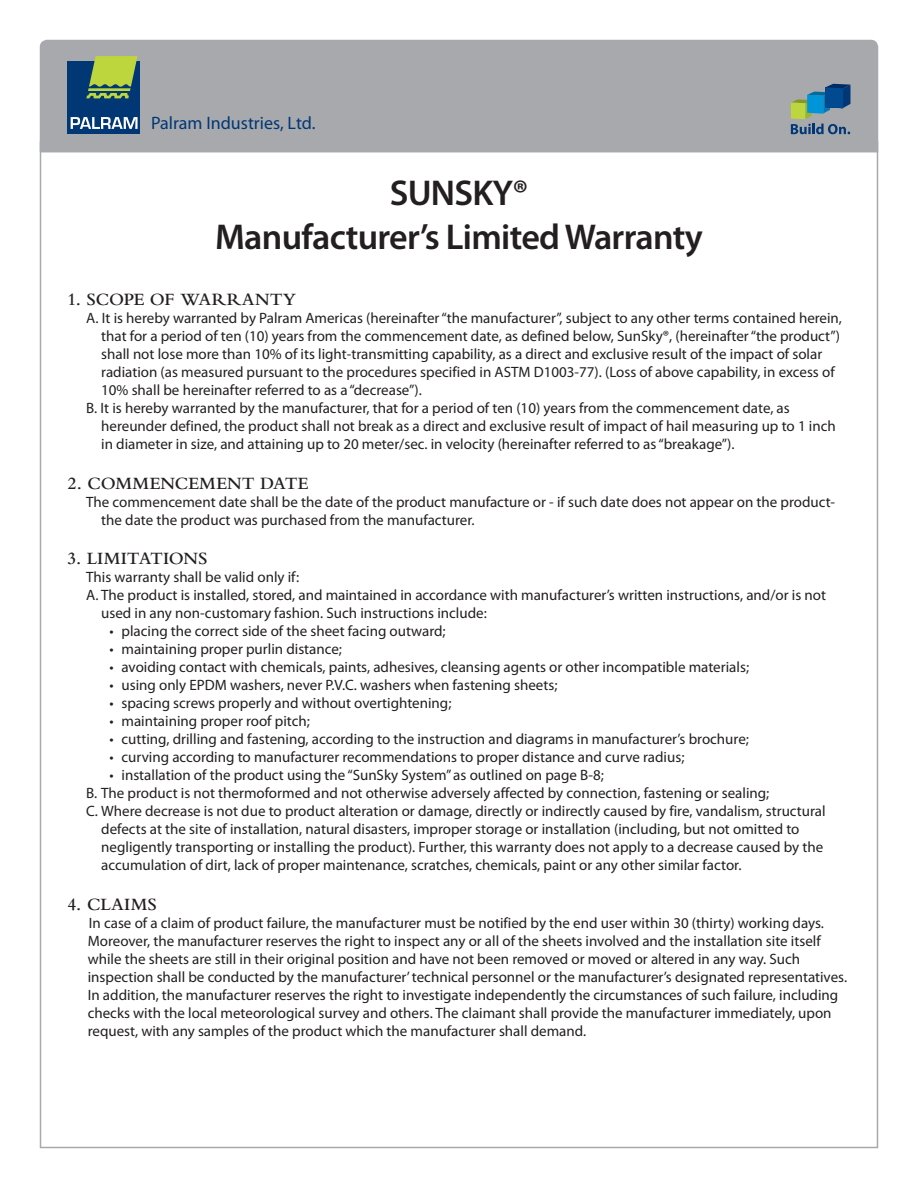
<style>
.page{position:relative;width:918px;height:1188px;background:#fff}
.page>*{position:absolute;margin:0;border:0;box-sizing:border-box;transform-origin:0 0}
.t1{font:600 36px/43.2px "Myriad Pro";letter-spacing:-.02em;color:#231f20;text-align:center}
.t2{font:18px "Bembo Semibold SC800";letter-spacing:.01em;color:#231f20}
.t3{font:18px "Myriad Pro";color:#013775}
.t4{font:15px/18px "Myriad Pro";color:#231f20}
</style>
<div class="page">
<div style="left:39px;top:39px;width:840px;height:115px;background:#a8a9ad"></div>
<div style="left:68px;top:61px;width:72px;height:73px;background:#013775"></div>
<svg style="left:71px;top:117px;width:67px;height:12px"></svg>
<svg style="left:86px;top:56px;width:52px;height:42px"></svg>
<svg style="left:791px;top:84px;width:59px;height:50px;background:#628997"></svg>
<p class="t3" style="left:151px;top:116px;width:166px">Palram Industries, Ltd.</p>
<h1 class="t1" style="left:215px;top:175px;width:489px">SUNSKY®<br>Manufacturer’s Limited Warranty</h1>
<p class="t2" style="left:67px;top:294px;width:230px">1. SCOPE OF WARRANTY</p>
<p class="t4" style="left:86px;top:310px;width:757px">A. It is hereby warranted by Palram Americas (hereinafter “the manufacturer”, subject to any other terms contained herein,</p>
<p class="t4" style="left:101px;top:328px;width:740px">that for a period of ten (10) years from the commencement date, as defined below, SunSky®, (hereinafter “the product”)</p>
<p class="t4" style="left:101px;top:346px;width:723px">shall not lose more than 10% of its light-transmitting capability, as a direct and exclusive result of the impact of solar</p>
<p class="t4" style="left:101px;top:364px;width:735px">radiation (as measured pursuant to the procedures specified in ASTM D1003-77). (Loss of above capability, in excess of</p>
<p class="t4" style="left:101px;top:382px;width:322px">10% shall be hereinafter referred to as a “decrease”).</p>
<p class="t4" style="left:86px;top:400px;width:705px">B. It is hereby warranted by the manufacturer, that for a period of ten (10) years from the commencement date, as</p>
<p class="t4" style="left:101px;top:418px;width:736px">hereunder defined, the product shall not break as a direct and exclusive result of impact of hail measuring up to 1 inch</p>
<p class="t4" style="left:101px;top:436px;width:635px">in diameter in size, and attaining up to 20 meter/sec. in velocity (hereinafter referred to as “breakage”).</p>
<p class="t2" style="left:67px;top:477px;width:242px">2. COMMENCEMENT DATE</p>
<p class="t4" style="left:101px;top:494px;width:736px;text-indent:-15px">The commencement date shall be the date of the product manufacture or - if such date does not appear on the product&shy;the date the product was purchased from the manufacturer.</p>
<p class="t2" style="left:67px;top:553px;width:142px">3. LIMITATIONS</p>
<p class="t4" style="left:86px;top:570px;width:215px">This warranty shall be valid only if:</p>
<p class="t4" style="left:86px;top:588px;width:741px">A. The product is installed, stored, and maintained in accordance with manufacturer’s written instructions, and/or is not</p>
<p class="t4" style="left:101px;top:606px;width:387px">used in any non-customary fashion. Such instructions include:</p>
<p class="t4" style="left:109px;top:623px;width:338px">• placing the correct side of the sheet facing outward;</p>
<p class="t4" style="left:109px;top:641px;width:234px">• maintaining proper purlin distance;</p>
<p class="t4" style="left:109px;top:659px;width:641px">• avoiding contact with chemicals, paints, adhesives, cleansing agents or other incompatible materials;</p>
<p class="t4" style="left:109px;top:677px;width:449px">• using only EPDM washers, never P.V.C. washers when fastening sheets;</p>
<p class="t4" style="left:109px;top:695px;width:343px">• spacing screws properly and without overtightening;</p>
<p class="t4" style="left:109px;top:713px;width:202px">• maintaining proper roof pitch;</p>
<p class="t4" style="left:109px;top:731px;width:641px">• cutting, drilling and fastening, according to the instruction and diagrams in manufacturer’s brochure;</p>
<p class="t4" style="left:109px;top:749px;width:576px">• curving according to manufacturer recommendations to proper distance and curve radius;</p>
<p class="t4" style="left:109px;top:767px;width:496px">• installation of the product using the “SunSky System” as outlined on page B-8;</p>
<p class="t4" style="left:86px;top:786px;width:685px">B. The product is not thermoformed and not otherwise adversely affected by connection, fastening or sealing;</p>
<p class="t4" style="left:86px;top:804px;width:741px">C. Where decrease is not due to product alteration or damage, directly or indirectly caused by fire, vandalism, structural</p>
<p class="t4" style="left:101px;top:822px;width:700px">defects at the site of installation, natural disasters, improper storage or installation (including, but not omitted to</p>
<p class="t4" style="left:101px;top:840px;width:724px">negligently transporting or installing the product). Further, this warranty does not apply to a decrease caused by the</p>
<p class="t4" style="left:101px;top:858px;width:642px">accumulation of dirt, lack of proper maintenance, scratches, chemicals, paint or any other similar factor.</p>
<p class="t2" style="left:67px;top:899px;width:91px">4. CLAIMS</p>
<p class="t4" style="left:88px;top:915px;width:761px">In case of a claim of product failure, the manufacturer must be notified by the end user within 30 (thirty) working days.<br>Moreover, the manufacturer reserves the right to inspect any or all of the sheets involved and the installation site itself while the sheets are still in their original position and have not been removed or moved or altered in any way. Such inspection shall be conducted by the manufacturer’ technical personnel or the manufacturer’s designated representatives.<br>In addition, the manufacturer reserves the right to investigate independently the circumstances of such failure, including checks with the local meteorological survey and others. The claimant shall provide the manufacturer immediately, upon request, with any samples of the product which the manufacturer shall demand.</p>
</div>
